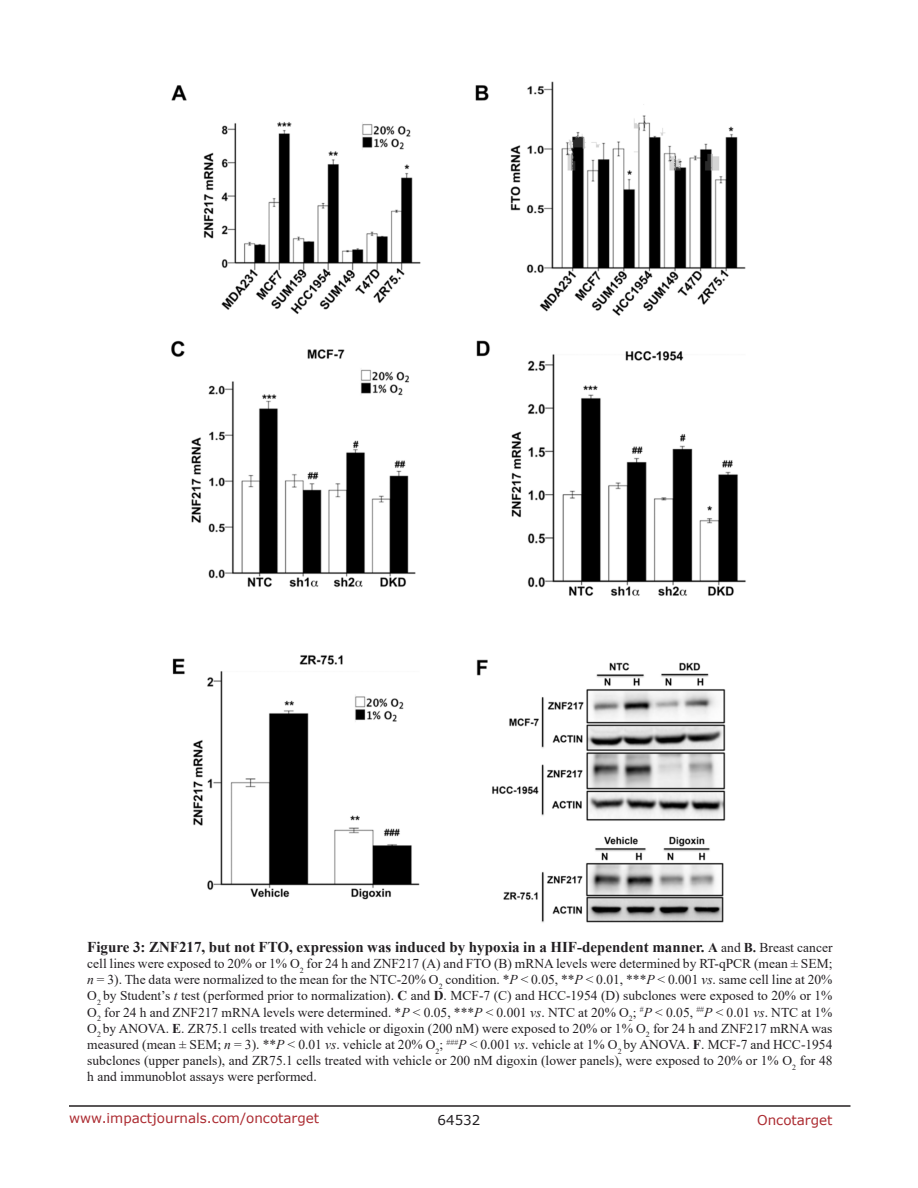
<style>
.page{position:relative;width:918px;height:1188px;background:#fff}
.page>*{position:absolute;margin:0;border:0;box-sizing:border-box;transform-origin:0 0}
.FigureText{font:700 15px "Times New Roman";color:#221f22}
.FigureText-2{font:13.5px/16.2px "Times New Roman";color:#221f22;text-align:justify}
.t1{font:13.5px "Verdana";color:#ac2b31}
.t2{font:13.5px "Verdana";color:#221f22}
.s1{font-size:13.5px}
.s2{font-weight:400;font-size:13.5px}
.s3{font-style:italic}
.s4{font-weight:700}
</style>
<div class="page">
<hr style="left:69px;top:1105px;width:781px;height:2px;background:#231f20">
<img style="left:171px;top:81px;width:575px;height:842px">
<p class="FigureText" style="left:87px;top:936px;width:747px">Figure 3: ZNF217, but not FTO, expression was induced by hypoxia in a HIF-dependent manner. <span class="s1">A</span> <span class="s2">and</span> <span class="s1">B.</span> <span class="s2">Breast cancer</span></p>
<p class="FigureText-2" style="left:87px;top:955px;width:747px">cell lines were exposed to 20% or 1% O<sub>2</sub> for 24 h and ZNF217 (A) and FTO (B) mRNA levels were determined by RT-qPCR (mean ± SEM; <span class="s3">n</span> = 3). The data were normalized to the mean for the NTC-20% O<sub>2</sub> condition. *<span class="s3">P</span> &lt; 0.05, **<span class="s3">P</span> &lt; 0.01, ***<span class="s3">P</span> &lt; 0.001 <span class="s3">vs</span>. same cell line at 20% O<sub>2</sub> by Student’s <span class="s3">t</span> test (performed prior to normalization). <span class="s4">C</span> and <span class="s4">D</span>. MCF-7 (C) and HCC-1954 (D) subclones were exposed to 20% or 1% O<sub>2</sub> for 24 h and ZNF217 mRNA levels were determined. *<span class="s3">P</span> &lt; 0.05, ***<span class="s3">P</span> &lt; 0.001 <span class="s3">vs</span>. NTC at 20% O<sub>2</sub>; <sup>#</sup><span class="s3">P</span> &lt; 0.05, <sup>##</sup><span class="s3">P</span> &lt; 0.01 <span class="s3">vs</span>. NTC at 1% O<sub>2</sub> by ANOVA. <span class="s4">E</span>. ZR75.1 cells treated with vehicle or digoxin (200 nM) were exposed to 20% or 1% O<sub>2</sub> for 24 h and ZNF217 mRNA was measured (mean ± SEM; <span class="s3">n</span> = 3). **<span class="s3">P</span> &lt; 0.01 <span class="s3">vs</span>. vehicle at 20% O<sub>2</sub>; <sup>###</sup><span class="s3">P</span> &lt; 0.001 <span class="s3">vs</span>. vehicle at 1% O<sub>2</sub> by ANOVA. <span class="s4">F</span>. MCF-7 and HCC-1954 subclones (upper panels), and ZR75.1 cells treated with vehicle or 200 nM digoxin (lower panels), were exposed to 20% or 1% O<sub>2</sub> for 48 h and immunoblot assays were performed.</p>
<p class="t1" style="left:69px;top:1109px;width:252px">www.impactjournals.com/oncotarget</p>
<p class="t2" style="left:438px;top:1111px;width:44px">64532</p>
<p class="t1" style="left:757px;top:1111px;width:77px">Oncotarget</p>
</div>
